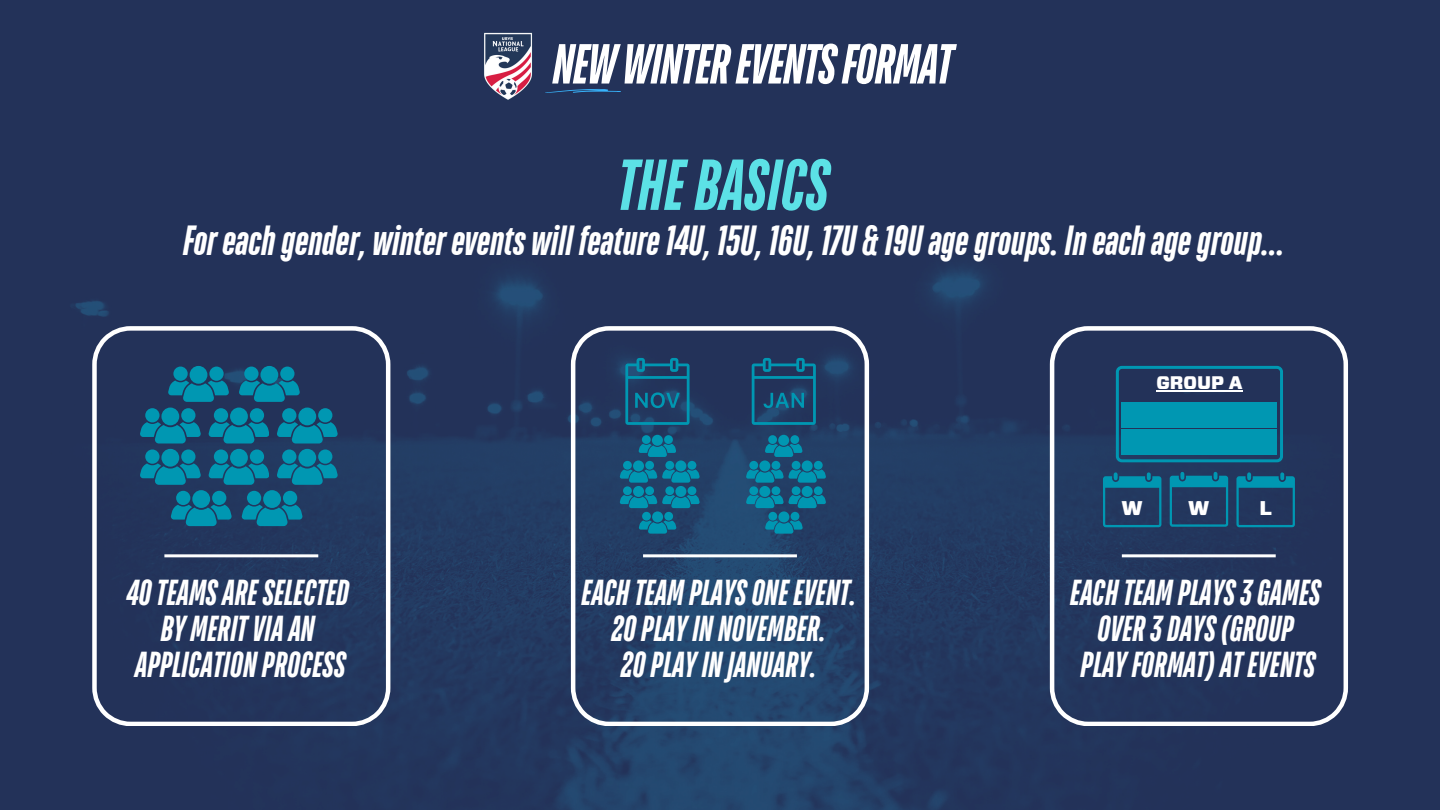
<style>
.page{position:relative;width:1440px;height:810px;background:#fff}
.page>*{position:absolute;margin:0;border:0;box-sizing:border-box;transform-origin:0 0}
.t1{font:italic 700 72px "TT Bluescreens";color:#5ce1e6}
.t2{font:italic 700 56.3px "TT Bluescreens";letter-spacing:-.02em;color:#fff}
.t3{font:italic 700 42px "TT Bluescreens";color:#fff}
.t4{font:italic 700 36px/36px "TT Bluescreens";color:#fff;text-align:center}
.t5{font:900 19.9px "Forza";color:#fff}
.t6{font:900 18.2px "Forza";color:#fff}
</style>
<div class="page">
<img style="left:0;top:0;width:1440px;height:810px">
<svg style="left:1050px;top:326px;width:298px;height:400px;background:#304065"></svg>
<svg style="left:92px;top:326px;width:298px;height:400px;background:#2f4065"></svg>
<svg style="left:571px;top:326px;width:298px;height:400px;background:#2f4a6f"></svg>
<div style="left:298px;top:408px;width:18px;height:17px;background:#0097b2;border-radius:50%"></div>
<div style="left:282px;top:408px;width:14px;height:14px;background:#0097b2;border-radius:50%"></div>
<div style="left:318px;top:408px;width:14px;height:14px;background:#0097b2;border-radius:50%"></div>
<svg style="left:277px;top:422px;width:60px;height:22px"></svg>
<div style="left:190px;top:366px;width:17px;height:18px;background:#0097b2;border-radius:50%"></div>
<div style="left:173px;top:367px;width:15px;height:14px;background:#0097b2;border-radius:50%"></div>
<div style="left:209px;top:367px;width:15px;height:14px;background:#0097b2;border-radius:50%"></div>
<svg style="left:168px;top:381px;width:61px;height:21px"></svg>
<div style="left:230px;top:408px;width:18px;height:17px;background:#0097b2;border-radius:50%"></div>
<div style="left:214px;top:408px;width:14px;height:14px;background:#0097b2;border-radius:50%"></div>
<div style="left:250px;top:408px;width:14px;height:14px;background:#0097b2;border-radius:50%"></div>
<svg style="left:208px;top:422px;width:61px;height:22px"></svg>
<div style="left:161px;top:408px;width:18px;height:17px;background:#0097b2;border-radius:50%"></div>
<div style="left:145px;top:408px;width:15px;height:14px;background:#0097b2;border-radius:50%"></div>
<div style="left:181px;top:408px;width:14px;height:14px;background:#0097b2;border-radius:50%"></div>
<svg style="left:140px;top:422px;width:60px;height:22px"></svg>
<div style="left:260px;top:366px;width:18px;height:18px;background:#0097b2;border-radius:50%"></div>
<div style="left:244px;top:367px;width:15px;height:14px;background:#0097b2;border-radius:50%"></div>
<div style="left:280px;top:367px;width:15px;height:14px;background:#0097b2;border-radius:50%"></div>
<svg style="left:239px;top:381px;width:60px;height:21px"></svg>
<div style="left:298px;top:449px;width:18px;height:18px;background:#0097b2;border-radius:50%"></div>
<div style="left:282px;top:449px;width:14px;height:15px;background:#0097b2;border-radius:50%"></div>
<div style="left:318px;top:449px;width:14px;height:15px;background:#0097b2;border-radius:50%"></div>
<svg style="left:277px;top:463px;width:60px;height:22px"></svg>
<div style="left:230px;top:449px;width:18px;height:18px;background:#0097b2;border-radius:50%"></div>
<div style="left:214px;top:449px;width:14px;height:15px;background:#0097b2;border-radius:50%"></div>
<div style="left:250px;top:449px;width:14px;height:15px;background:#0097b2;border-radius:50%"></div>
<svg style="left:208px;top:463px;width:61px;height:22px"></svg>
<div style="left:161px;top:449px;width:18px;height:18px;background:#0097b2;border-radius:50%"></div>
<div style="left:145px;top:449px;width:15px;height:15px;background:#0097b2;border-radius:50%"></div>
<div style="left:181px;top:449px;width:14px;height:15px;background:#0097b2;border-radius:50%"></div>
<svg style="left:140px;top:463px;width:60px;height:22px"></svg>
<div style="left:192px;top:490px;width:18px;height:18px;background:#0097b2;border-radius:50%"></div>
<div style="left:176px;top:491px;width:14px;height:14px;background:#0097b2;border-radius:50%"></div>
<div style="left:212px;top:491px;width:14px;height:14px;background:#0097b2;border-radius:50%"></div>
<svg style="left:170px;top:505px;width:61px;height:21px"></svg>
<div style="left:263px;top:490px;width:18px;height:18px;background:#0097b2;border-radius:50%"></div>
<div style="left:247px;top:491px;width:14px;height:14px;background:#0097b2;border-radius:50%"></div>
<div style="left:283px;top:491px;width:14px;height:14px;background:#0097b2;border-radius:50%"></div>
<svg style="left:241px;top:505px;width:61px;height:21px"></svg>
<div style="left:652px;top:435px;width:11px;height:11px;background:#0097b2;border-radius:50%"></div>
<div style="left:642px;top:435px;width:9px;height:9px;background:#0097b2;border-radius:50%"></div>
<div style="left:664px;top:435px;width:9px;height:9px;background:#0097b2;border-radius:50%"></div>
<svg style="left:638px;top:444px;width:38px;height:13px"></svg>
<div style="left:675px;top:460px;width:11px;height:11px;background:#0097b2;border-radius:50%"></div>
<div style="left:665px;top:461px;width:9px;height:9px;background:#0097b2;border-radius:50%"></div>
<div style="left:688px;top:461px;width:8px;height:9px;background:#0097b2;border-radius:50%"></div>
<div style="left:633px;top:460px;width:11px;height:11px;background:#0097b2;border-radius:50%"></div>
<div style="left:623px;top:461px;width:9px;height:9px;background:#0097b2;border-radius:50%"></div>
<div style="left:645px;top:461px;width:9px;height:9px;background:#0097b2;border-radius:50%"></div>
<svg style="left:620px;top:469px;width:79px;height:14px"></svg>
<div style="left:675px;top:486px;width:11px;height:11px;background:#0097b2;border-radius:50%"></div>
<div style="left:665px;top:486px;width:9px;height:9px;background:#0097b2;border-radius:50%"></div>
<div style="left:688px;top:486px;width:8px;height:9px;background:#0097b2;border-radius:50%"></div>
<div style="left:633px;top:486px;width:11px;height:11px;background:#0097b2;border-radius:50%"></div>
<div style="left:623px;top:486px;width:9px;height:9px;background:#0097b2;border-radius:50%"></div>
<div style="left:645px;top:486px;width:9px;height:9px;background:#0097b2;border-radius:50%"></div>
<svg style="left:620px;top:495px;width:79px;height:13px"></svg>
<div style="left:652px;top:511px;width:11px;height:11px;background:#0097b2;border-radius:50%"></div>
<div style="left:642px;top:512px;width:9px;height:9px;background:#0097b2;border-radius:50%"></div>
<div style="left:664px;top:512px;width:9px;height:9px;background:#0097b2;border-radius:50%"></div>
<svg style="left:639px;top:520px;width:37px;height:14px"></svg>
<hr style="left:164px;top:554px;width:154px;height:3px;background:#fff">
<hr style="left:643px;top:554px;width:154px;height:3px;background:#fff">
<hr style="left:1122px;top:554px;width:154px;height:3px;background:#fff">
<div style="left:778px;top:435px;width:11px;height:11px;background:#0097b2;border-radius:50%"></div>
<div style="left:768px;top:435px;width:9px;height:9px;background:#0097b2;border-radius:50%"></div>
<div style="left:790px;top:435px;width:9px;height:9px;background:#0097b2;border-radius:50%"></div>
<svg style="left:765px;top:444px;width:37px;height:13px"></svg>
<div style="left:802px;top:460px;width:11px;height:11px;background:#0097b2;border-radius:50%"></div>
<div style="left:792px;top:461px;width:8px;height:9px;background:#0097b2;border-radius:50%"></div>
<div style="left:814px;top:461px;width:9px;height:9px;background:#0097b2;border-radius:50%"></div>
<div style="left:759px;top:460px;width:11px;height:11px;background:#0097b2;border-radius:50%"></div>
<div style="left:749px;top:461px;width:9px;height:9px;background:#0097b2;border-radius:50%"></div>
<div style="left:772px;top:461px;width:8px;height:9px;background:#0097b2;border-radius:50%"></div>
<svg style="left:746px;top:469px;width:80px;height:14px"></svg>
<div style="left:802px;top:486px;width:11px;height:11px;background:#0097b2;border-radius:50%"></div>
<div style="left:792px;top:486px;width:8px;height:9px;background:#0097b2;border-radius:50%"></div>
<div style="left:814px;top:486px;width:9px;height:9px;background:#0097b2;border-radius:50%"></div>
<div style="left:759px;top:486px;width:11px;height:11px;background:#0097b2;border-radius:50%"></div>
<div style="left:749px;top:486px;width:9px;height:9px;background:#0097b2;border-radius:50%"></div>
<div style="left:772px;top:486px;width:8px;height:9px;background:#0097b2;border-radius:50%"></div>
<svg style="left:746px;top:495px;width:80px;height:13px"></svg>
<div style="left:778px;top:511px;width:11px;height:11px;background:#0097b2;border-radius:50%"></div>
<div style="left:768px;top:512px;width:9px;height:9px;background:#0097b2;border-radius:50%"></div>
<div style="left:791px;top:512px;width:8px;height:9px;background:#0097b2;border-radius:50%"></div>
<svg style="left:765px;top:520px;width:37px;height:14px"></svg>
<svg style="left:625px;top:358px;width:65px;height:67px;background:#195477"></svg>
<svg style="left:752px;top:358px;width:64px;height:67px;background:#195175"></svg>
<svg style="left:1103px;top:472px;width:58px;height:55px;background:#185377"></svg>
<svg style="left:1170px;top:472px;width:58px;height:55px;background:#185276"></svg>
<svg style="left:1236px;top:472px;width:59px;height:55px;background:#185174"></svg>
<svg style="left:1116px;top:366px;width:167px;height:96px;background:#1c456a"></svg>
<hr style="left:1156px;top:390px;width:87px;height:2px;background:#fff">
<div style="left:1121px;top:402px;width:156px;height:13px;background:#0097b2"></div>
<div style="left:1121px;top:415px;width:156px;height:13px;background:#0097b2"></div>
<div style="left:1121px;top:429px;width:156px;height:13px;background:#0097b2"></div>
<div style="left:1121px;top:442px;width:156px;height:13px;background:#0097b2"></div>
<img style="left:483px;top:32px;width:50px;height:69px">
<svg style="left:545px;top:89px;width:76px;height:4px"></svg>
<p class="t2" style="left:550px;top:37px;width:402px">NEWWINTEREVENTSFORMAT</p>
<p class="t1" style="left:614px;top:151px;width:213px">THEBASICS</p>
<p class="t3" style="left:181px;top:221px;width:1103px">Foreachgender, winterevents will feature14U, 15U, 16U, 17U&amp;19Uagegroups. Ineachagegroup...</p>
<p class="t6" style="left:1156px;top:371px;width:88px">GROUP A</p>
<p class="t5" style="left:1121px;top:495px;width:23px">W</p>
<p class="t5" style="left:1188px;top:495px;width:23px">W</p>
<p class="t5" style="left:1260px;top:495px;width:14px">L</p>
<h2 class="t4" style="left:125px;top:576px;width:224px">40TEAMSARESELECTED<br>BY MERITVIAAN<br>APPLICATIONPROCESS</h2>
<h1 class="t4" style="left:580px;top:576px;width:277px">EACHTEAM PLAYSONE EVENT.<br>20PLAYINNOVEMBER.<br>20PLAYINJANUARY.</h1>
<h3 class="t4" style="left:1069px;top:576px;width:252px">EACHTEAM PLAYS3GAMES<br>OVER3DAYS(GROUP<br>PLAYFORMAT)AT EVENTS</h3>
</div>
